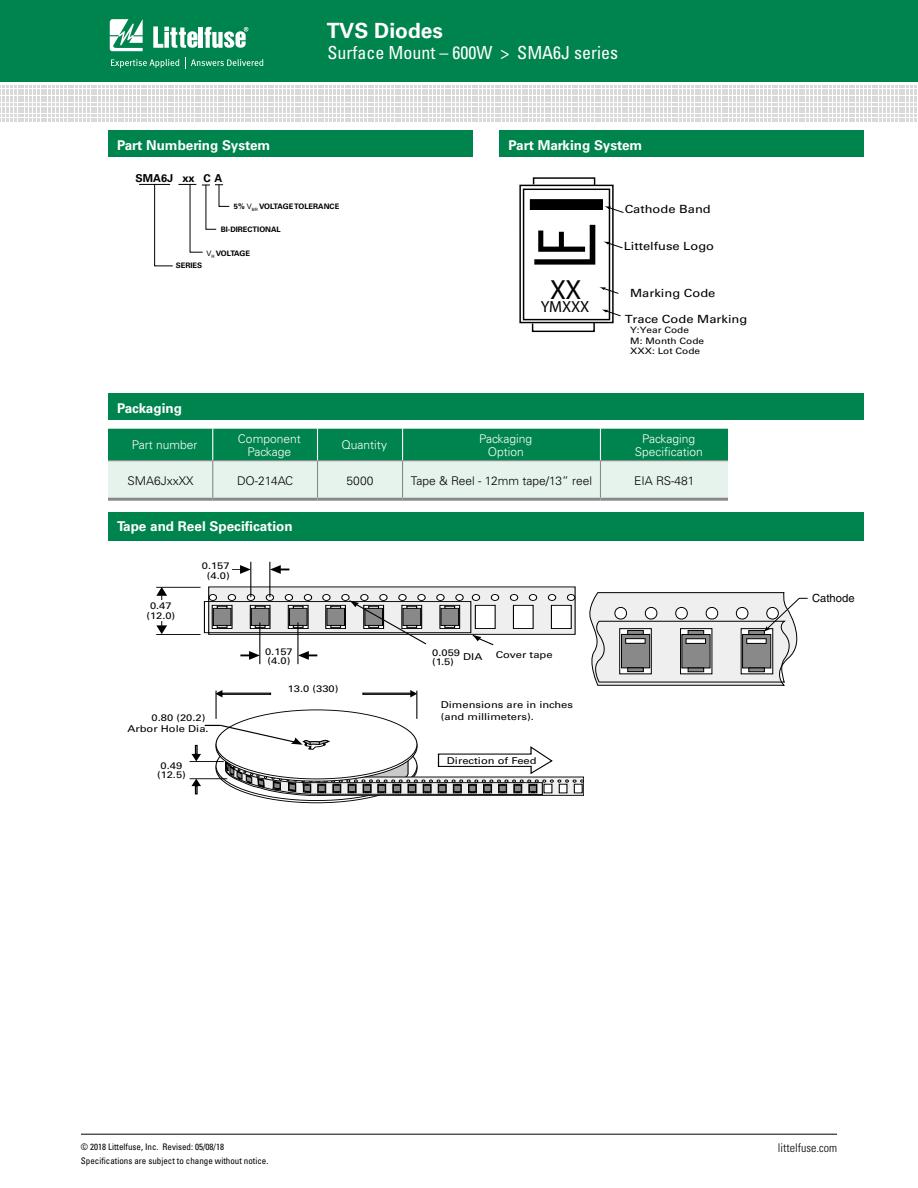
<style>
.page{position:relative;width:918px;height:1188px;background:#fff}
.page>*{position:absolute;margin:0;border:0;box-sizing:border-box;transform-origin:0 0}
.t1{font:69.45px "Helvetica";color:#000;scale:.84 1}
.t2{font:27.75px "Univers";color:#000}
.t3{font:700 21px "Univers LT Std";color:#fff}
.t4{font:condensed 18px "Univers LT Std";color:#fff}
.t5{font:16.05px "Univers";letter-spacing:-.015em;color:#000}
.t6{font:700 13.5px "Univers LT Std";color:#fff}
.t7{font:300 12px/13.5px "Univers LT Std";color:#fff;text-align:center}
.t8{font:300 12px "Univers LT Std";color:#000}
.t9{font:300 condensed 12px "Univers LT Std";color:#000}
.t10{font:11.25px "Univers LT Std";color:#000;scale:1.15 1}
.t11{font:11.25px "Helvetica";color:#000}
.t12{font:700 10.95px "Univers LT Std";color:#000}
.t13{font:9.45px/9.4px "Univers LT Std";color:#000;scale:1.18 1}
.t14{font:condensed 9px "Univers LT Std";color:#000}
.t15{font:8.85px/10.5px "Univers LT Std";color:#000;scale:1.15 1}
.t16{font:700 7.5px "Univers LT Std";color:#000}
.t17{font:700 7.5px "Univers LT Std";letter-spacing:-.035em;color:#000}
.s1{font-family:"Arial";font-weight:400}
</style>
<div class="page">
<div style="left:0;top:0;width:918px;height:82px;background:#00844d"></div>
<svg style="left:110px;top:19px;width:33px;height:32px"></svg>
<hr style="left:199px;top:27px;width:4px;height:21px;background:#fff">
<svg style="left:205px;top:27px;width:43px;height:21px"></svg>
<svg style="left:153px;top:26px;width:44px;height:22px"></svg>
<svg style="left:111px;top:59px;width:68px;height:9px"></svg>
<svg style="left:185px;top:57px;width:78px;height:12px"></svg>
<svg style="left:0;top:85px;width:917px;height:35px"></svg>
<hr style="left:81px;top:1134px;width:756px;height:1px;background:#000">
<div style="left:108px;top:130px;width:364px;height:27px;background:#00844d"></div>
<div style="left:500px;top:130px;width:364px;height:27px;background:#00844d"></div>
<div style="left:108px;top:393px;width:756px;height:27px;background:#00844d"></div>
<svg style="left:108px;top:429px;width:620px;height:69px;background:#7cbfa3"></svg>
<hr style="left:212px;top:429px;width:1px;height:31px;background:#fff">
<hr style="left:317px;top:429px;width:1px;height:31px;background:#fff">
<hr style="left:402px;top:429px;width:1px;height:31px;background:#fff">
<hr style="left:600px;top:429px;width:1px;height:31px;background:#fff">
<hr style="left:108px;top:460px;width:105px;height:1px;background:#898989">
<hr style="left:213px;top:460px;width:105px;height:1px;background:#898989">
<hr style="left:318px;top:460px;width:85px;height:1px;background:#898989">
<hr style="left:403px;top:460px;width:197px;height:1px;background:#898989">
<hr style="left:600px;top:460px;width:128px;height:1px;background:#898989">
<hr style="left:212px;top:461px;width:1px;height:37px;background:#898989">
<hr style="left:317px;top:461px;width:1px;height:37px;background:#898989">
<hr style="left:402px;top:461px;width:1px;height:37px;background:#898989">
<hr style="left:600px;top:461px;width:1px;height:37px;background:#898989">
<hr style="left:108px;top:498px;width:105px;height:3px;background:#898989">
<hr style="left:213px;top:498px;width:105px;height:3px;background:#898989">
<hr style="left:318px;top:498px;width:85px;height:3px;background:#898989">
<hr style="left:403px;top:498px;width:197px;height:3px;background:#898989">
<hr style="left:600px;top:498px;width:128px;height:3px;background:#898989">
<hr style="left:139px;top:184px;width:31px;height:1px;background:#000">
<svg style="left:154px;top:184px;width:76px;height:83px"></svg>
<svg style="left:519px;top:177px;width:105px;height:156px"></svg>
<svg style="left:590px;top:593px;width:218px;height:92px"></svg>
<div style="left:108px;top:512px;width:756px;height:28px;background:#00844d"></div>
<div style="left:209px;top:587px;width:366px;height:47px;background:#efeff0"></div>
<div style="left:209px;top:594px;width:8px;height:7px;border:1px solid #000;border-radius:50%"></div>
<div style="left:228px;top:594px;width:8px;height:7px;border:1px solid #000;border-radius:50%"></div>
<div style="left:247px;top:594px;width:8px;height:7px;border:1px solid #000;border-radius:50%"></div>
<div style="left:266px;top:594px;width:8px;height:7px;border:1px solid #000;border-radius:50%"></div>
<div style="left:285px;top:594px;width:8px;height:7px;border:1px solid #000;border-radius:50%"></div>
<div style="left:304px;top:594px;width:8px;height:7px;border:1px solid #000;border-radius:50%"></div>
<div style="left:323px;top:594px;width:7px;height:7px;border:1px solid #000;border-radius:50%"></div>
<div style="left:342px;top:594px;width:7px;height:7px;border:1px solid #000;border-radius:50%"></div>
<div style="left:361px;top:594px;width:7px;height:7px;border:1px solid #000;border-radius:50%"></div>
<div style="left:380px;top:594px;width:7px;height:7px;border:1px solid #000;border-radius:50%"></div>
<div style="left:399px;top:594px;width:7px;height:7px;border:1px solid #000;border-radius:50%"></div>
<div style="left:418px;top:594px;width:7px;height:7px;border:1px solid #000;border-radius:50%"></div>
<div style="left:437px;top:594px;width:7px;height:7px;border:1px solid #000;border-radius:50%"></div>
<div style="left:456px;top:594px;width:7px;height:7px;border:1px solid #000;border-radius:50%"></div>
<div style="left:472px;top:594px;width:8px;height:7px;border:1px solid #000;border-radius:50%"></div>
<div style="left:491px;top:595px;width:8px;height:5px;background:#fff;border-radius:50%"></div>
<div style="left:491px;top:594px;width:8px;height:7px;border:1px solid #000;border-radius:50%"></div>
<div style="left:510px;top:595px;width:8px;height:5px;background:#fff;border-radius:50%"></div>
<div style="left:510px;top:594px;width:8px;height:7px;border:1px solid #000;border-radius:50%"></div>
<div style="left:529px;top:595px;width:8px;height:5px;background:#fff;border-radius:50%"></div>
<div style="left:529px;top:594px;width:8px;height:7px;border:1px solid #000;border-radius:50%"></div>
<div style="left:548px;top:595px;width:8px;height:5px;background:#fff;border-radius:50%"></div>
<div style="left:548px;top:594px;width:8px;height:7px;border:1px solid #000;border-radius:50%"></div>
<div style="left:567px;top:595px;width:8px;height:5px;background:#fff;border-radius:50%"></div>
<div style="left:567px;top:594px;width:8px;height:7px;border:1px solid #000;border-radius:50%"></div>
<div style="left:513px;top:605px;width:20px;height:24px;background:#fff;border:1px solid #000"></div>
<div style="left:551px;top:605px;width:20px;height:24px;background:#fff;border:1px solid #000"></div>
<hr style="left:260px;top:622px;width:1px;height:42px;background:#000">
<hr style="left:250px;top:562px;width:1px;height:35px;background:#000">
<hr style="left:298px;top:622px;width:1px;height:42px;background:#000">
<hr style="left:270px;top:562px;width:1px;height:35px;background:#000">
<hr style="left:156px;top:587px;width:45px;height:1px;background:#000">
<hr style="left:156px;top:634px;width:45px;height:1px;background:#000">
<svg style="left:232px;top:565px;width:19px;height:9px"></svg>
<svg style="left:270px;top:565px;width:20px;height:9px"></svg>
<svg style="left:156px;top:587px;width:11px;height:13px"></svg>
<svg style="left:156px;top:621px;width:11px;height:13px"></svg>
<svg style="left:362px;top:690px;width:56px;height:29px"></svg>
<svg style="left:215px;top:690px;width:57px;height:29px"></svg>
<hr style="left:190px;top:761px;width:34px;height:1px;background:#000">
<hr style="left:190px;top:778px;width:37px;height:1px;background:#000">
<div style="left:216px;top:710px;width:201px;height:69px;background:#fff;border-radius:50%"></div>
<svg style="left:191px;top:725px;width:393px;height:71px"></svg>
<svg style="left:204px;top:595px;width:291px;height:65px"></svg>
<h3 class="t3" style="left:327px;top:18px;width:118px">TVS Diodes</h3>
<h3 class="t4" style="left:327px;top:42px;width:292px">Surface Mount – 600W &gt; SMA6J series</h3>
<h3 class="t6" style="left:117px;top:138px;width:155px">Part Numbering System</h3>
<h3 class="t6" style="left:508px;top:138px;width:135px">Part Marking System</h3>
<p class="t12" style="left:136px;top:172px;width:88px">SMA6J xx C A</p>
<p class="t16" style="left:234px;top:202px;width:107px">5% <span class="s1">V</span><sub>BR</sub> VOLTAGE TOLERANCE</p>
<p class="t16" style="left:221px;top:225px;width:62px">BI-DIRECTIONAL</p>
<p class="t17" style="left:207px;top:249px;width:45px"><span class="s1">V</span><sub>R</sub> VOLTAGE</p>
<p class="t16" style="left:176px;top:261px;width:28px">SERIES</p>
<h1 class="t1" style="left:519px;top:256px;width:35px;rotate:-90deg">F</h1>
<h2 class="t2" style="left:550px;top:273px;width:33px">XX</h2>
<h3 class="t5" style="left:541px;top:297px;width:50px">YMXXX</h3>
<p class="t10" style="left:625px;top:202px;width:76px">Cathode Band</p>
<p class="t10" style="left:624px;top:240px;width:80px">Littelfuse Logo</p>
<p class="t10" style="left:630px;top:287px;width:76px">Marking Code</p>
<p class="t10" style="left:625px;top:312px;width:108px">Trace Code Marking</p>
<p class="t15" style="left:630px;top:325px;width:66px">Y:Year Code<br>M: Month Code<br>XXX: Lot Code</p>
<h3 class="t6" style="left:117px;top:400px;width:67px">Packaging</h3>
<p class="t7" style="left:132px;top:438px;width:67px">Part number</p>
<p class="t7" style="left:238px;top:432px;width:64px">Component<br>Package</p>
<p class="t7" style="left:341px;top:438px;width:47px">Quantity</p>
<p class="t7" style="left:479px;top:432px;width:55px">Packaging<br>Option</p>
<p class="t7" style="left:635px;top:432px;width:70px">Packaging<br>Specification</p>
<p class="t8" style="left:127px;top:473px;width:67px">SMA6JxxXX</p>
<p class="t8" style="left:237px;top:473px;width:57px">DO-214AC</p>
<p class="t8" style="left:346px;top:473px;width:29px">5000</p>
<p class="t8" style="left:411px;top:473px;width:183px">Tape &amp; Reel - 12mm tape/13” reel</p>
<p class="t8" style="left:634px;top:473px;width:62px">EIA RS-481</p>
<h3 class="t6" style="left:117px;top:519px;width:177px">Tape and Reel Specification</h3>
<p class="t13" style="left:146px;top:601px;width:26px;text-align:center">0.47 (12.0)</p>
<p class="t13" style="left:202px;top:561px;width:25px;text-align:center">0.157 (4.0)</p>
<p class="t13" style="left:127px;top:712px;width:70px;line-height:11.4px;text-indent:24px">0.80 (20.2)<br>Arbor Hole Dia.</p>
<p class="t13" style="left:157px;top:761px;width:26px;text-align:center">0.49 (12.5)</p>
<p class="t13" style="left:265px;top:647px;width:25px">0.157 (4.0)</p>
<p class="t13" style="left:288px;top:684px;width:44px">13.0 (330)</p>
<p class="t13" style="left:432px;top:647px;width:44px">0.059 DIA (1.5)</p>
<p class="t13" style="left:496px;top:650px;width:50px">Cover tape</p>
<p class="t13" style="left:441px;top:699px;width:113px;line-height:11.4px">Dimensions are in inches (and millimeters).</p>
<p class="t13" style="left:447px;top:756px;width:77px">Direction of Feed</p>
<p class="t11" style="left:812px;top:592px;width:44px">Cathode</p>
<p class="t14" style="left:81px;top:1141px;width:145px">© 2018 Littelfuse, Inc. Revised: 05/08/18</p>
<p class="t9" style="left:778px;top:1141px;width:61px">littelfuse.com</p>
<p class="t14" style="left:81px;top:1155px;width:189px">Specifications are subject to change without notice.</p>
</div>
